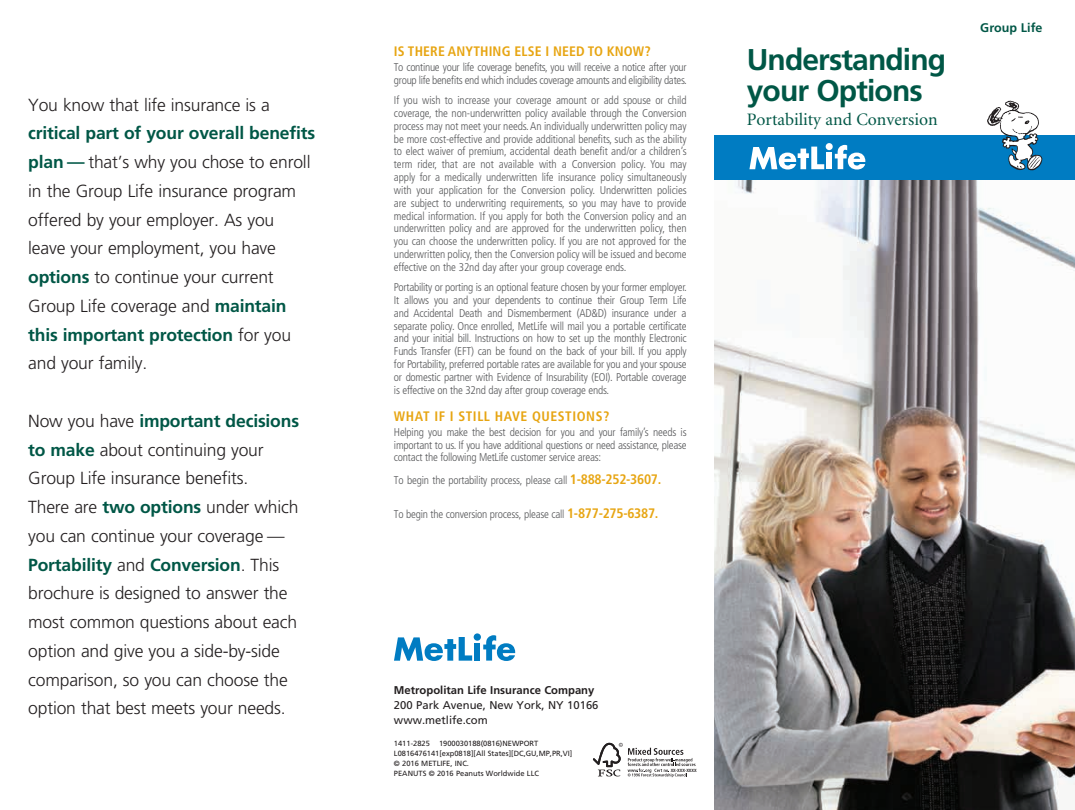
<style>
.page{position:relative;width:1075px;height:810px;background:#fff}
.page>*{position:absolute;margin:0;border:0;box-sizing:border-box;transform-origin:0 0}
.t1{font:700 30px/31.2px "Frutiger";letter-spacing:-.03em;color:#005746}
.t2{font:300 17.5px/28.8px "Frutiger";letter-spacing:-.01em;color:#231f20}
.t3{font:17.5px "Minion";color:#005746}
.t4{font:700 condensed 13.75px "Frutiger";letter-spacing:.01em;color:#e7a512}
.t5{font:700 condensed 13.75px "Frutiger";letter-spacing:.04em;color:#e7a512}
.t6{font:700 12.5px "Frutiger";color:#005746}
.t7{font:300 condensed 11.25px/12.9px "Frutiger";letter-spacing:-.02em;color:#57585a;text-align:justify}
.t8{font:300 condensed 11.25px "Frutiger LT Std";letter-spacing:-.02em;color:#57585a}
.t9{font:11.25px/15px "Frutiger";color:#231f20}
.t10{font:700 11.25px "Frutiger";color:#231f20}
.t11{font:7.5px/9.9px "Frutiger LT Std";color:#231f20}
.t12{font:700 condensed 4.5px "Frutiger";color:#231f20}
.s1{font-weight:700;color:#005746}
.s2{font-weight:700;font-stretch:condensed;color:#005746}
.s3{font-weight:700;font-size:13.75px;color:#e7a512}
</style>
<div class="page">
<div style="left:474px;top:643px;width:6px;height:18px;background:#007cc2"></div>
<svg style="left:483px;top:635px;width:32px;height:26px"></svg>
<svg style="left:473px;top:633px;width:8px;height:8px"></svg>
<svg style="left:394px;top:637px;width:78px;height:24px"></svg>
<img style="left:714px;top:180px;width:360px;height:630px">
<div style="left:714px;top:135px;width:360px;height:45px;background:#007cc2"></div>
<svg style="left:834px;top:145px;width:31px;height:25px"></svg>
<svg style="left:749px;top:147px;width:75px;height:23px"></svg>
<div style="left:826px;top:152px;width:5px;height:17px;background:#fff"></div>
<div style="left:825px;top:143px;width:7px;height:7px;background:#fff;border-radius:50%"></div>
<svg style="left:987px;top:101px;width:55px;height:69px"></svg>
<svg style="left:593px;top:743px;width:102px;height:34px"></svg>
<h2 class="t2" style="left:28px;top:90px;width:243px">You know that life insurance is a</h2>
<p class="t2" style="left:28px;top:119px;width:288px"><span class="s1">critical part of your overall benefits plan</span> <span class="s2">—</span> that’s why you chose to enroll in the Group Life insurance program offered by your employer. As you leave your employment, you have <span class="s1">options</span> to continue your current<br>Group Life coverage and <span class="s1">maintain this important protection</span> for you and your family.</p>
<p class="t2" style="left:28px;top:406px;width:272px">Now you have <span class="s1">important decisions to make</span> about continuing your<br>Group Life insurance benefits.<br>There are <span class="s1">two options</span> under which you can continue your coverage —<br><span class="s1">Portability</span> and <span class="s1">Conversion</span>. This brochure is designed to answer the most common questions about each option and give you a side-by-side comparison, so you can choose the option that best meets your needs.</p>
<p class="t4" style="left:394px;top:44px;width:258px">IS THERE ANYTHING ELSE I NEED TO KNOW?</p>
<p class="t7" style="left:394px;top:61px;width:294px">To continue your life coverage benefits, you will receive a notice after your group life benefits end which includes coverage amounts and eligibility dates.</p>
<p class="t7" style="left:394px;top:94px;width:294px">If you wish to increase your coverage amount or add spouse or child coverage, the non-underwritten policy available through the Conversion process may not meet your needs. An individually underwritten policy may be more cost-effective and provide additional benefits, such as the ability to elect waiver of premium, accidental death benefit and/or a children’s term rider, that are not available with a Conversion policy. You may apply for a medically underwritten life insurance policy simultaneously with your application for the Conversion policy. Underwritten policies are subject to underwriting requirements, so you may have to provide medical information. If you apply for both the Conversion policy and an underwritten policy and are approved for the underwritten policy, then you can choose the underwritten policy. If you are not approved for the underwritten policy, then the Conversion policy will be issued and become effective on the 32nd day after your group coverage ends.</p>
<p class="t7" style="left:394px;top:281px;width:294px">Portability or porting is an optional feature chosen by your former employer.<br>It allows you and your dependents to continue their Group Term Life and Accidental Death and Dismemberment (AD&amp;D) insurance under a separate policy. Once enrolled, MetLife will mail you a portable certificate and your initial bill. Instructions on how to set up the monthly Electronic Funds Transfer (EFT) can be found on the back of your bill. If you apply for Portability, preferred portable rates are available for you and your spouse or domestic partner with Evidence of Insurability (EOI). Portable coverage is effective on the 32nd day after group coverage ends.</p>
<p class="t5" style="left:394px;top:408px;width:217px">WHAT IF I STILL HAVE QUESTIONS?</p>
<p class="t7" style="left:394px;top:426px;width:294px">Helping you make the best decision for you and your family’s needs is important to us. If you have additional questions or need assistance, please contact the following MetLife customer service areas:</p>
<p class="t8" style="left:394px;top:474px;width:269px">To begin the portability process, please call <span class="s3">1-888-252-3607.</span></p>
<p class="t8" style="left:394px;top:507px;width:266px">To begin the conversion process, please call <span class="s3">1-877-275-6387.</span></p>
<h1 class="t1" style="left:746px;top:43px;width:201px">Understanding your Options</h1>
<h2 class="t3" style="left:746px;top:110px;width:192px">Portability and Conversion</h2>
<p class="t6" style="left:980px;top:20px;width:64px">Group Life</p>
<p class="t10" style="left:394px;top:683px;width:202px">Metropolitan Life Insurance Company</p>
<p class="t9" style="left:394px;top:697px;width:206px">200 Park Avenue, New York, NY 10166 www.metlife.com</p>
<p class="t11" style="left:394px;top:739px;width:180px">1411-2825 1900030188(0816)NEWPORT L0816476141[exp0818][All States][DC,GU,MP,PR,VI] © 2016 METLIFE, INC.<br>PEANUTS © 2016 Peanuts Worldwide LLC</p>
<p class="t12" style="left:670px;top:768px;width:28px">XX-XXX-XXXX</p>
</div>
